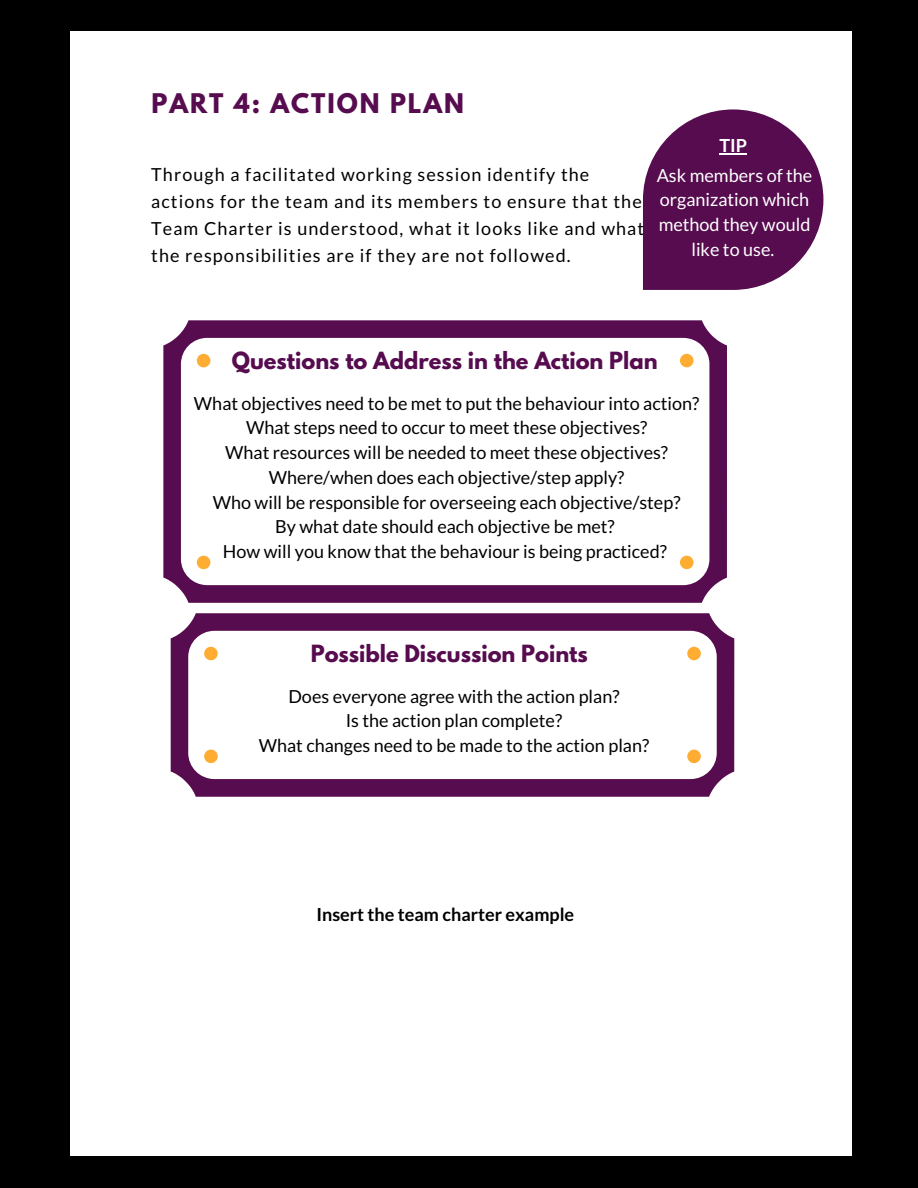
<style>
.page{position:relative;width:918px;height:1188px;background:#000}
.page>*{position:absolute;margin:0;border:0;box-sizing:border-box;transform-origin:0 0}
.t1{font:700 24px "League Spartan";letter-spacing:.08em;color:#560c4f}
.t2{font:700 21px "League Spartan";color:#560c4f}
.t3{font:18px "Lato";color:#000}
.t4{font:18px/27px "Lato";letter-spacing:.06em;color:#000}
.t5{font:18px/24.8px "Lato";color:#fff;text-align:center}
.t6{font:700 18px "Lato";color:#000}
.t7{font:700 18px "Lato";color:#fff}
</style>
<div class="page">
<div style="left:71px;top:31px;width:780px;height:1125px;background:#fff"></div>
<svg style="left:171px;top:613px;width:563px;height:184px"></svg>
<svg style="left:643px;top:109px;width:180px;height:181px"></svg>
<svg style="left:163px;top:320px;width:564px;height:283px"></svg>
<p class="t1" style="left:152px;top:91px;width:314px">PART 4: ACTION PLAN</p>
<p class="t4" style="left:151px;top:161px;width:494px">Through a facilitated working session identify the actions for the team and its members to ensure that the Team Charter is understood, what it looks like and what the responsibilities are if they are not followed.</p>
<p class="t7" style="left:719px;top:135px;width:29px">TIP</p>
<p class="t5" style="left:657px;top:162px;width:157px">Ask members of the organization which method they would like to use.</p>
<p class="t2" style="left:232px;top:350px;width:427px">Questions to Address in the Action Plan</p>
<p class="t3" style="left:194px;top:392px;width:507px">What objectives need to be met to put the behaviour into action?</p>
<p class="t3" style="left:246px;top:417px;width:403px">What steps need to occur to meet these objectives?</p>
<p class="t3" style="left:225px;top:441px;width:444px">What resources will be needed to meet these objectives?</p>
<p class="t3" style="left:269px;top:466px;width:357px">Where/when does each objective/step apply?</p>
<p class="t3" style="left:213px;top:491px;width:469px">Who will be responsible for overseeing each objective/step?</p>
<p class="t3" style="left:275px;top:516px;width:341px">By what date should each objective be met?</p>
<p class="t3" style="left:223px;top:540px;width:446px">How will you know that the behaviour is being practiced?</p>
<p class="t2" style="left:311px;top:643px;width:279px">Possible Discussion Points</p>
<p class="t3" style="left:288px;top:685px;width:333px">Does everyone agree with the action plan?</p>
<p class="t3" style="left:346px;top:710px;width:218px">Is the action plan complete?</p>
<p class="t3" style="left:259px;top:734px;width:392px">What changes need to be made to the action plan?</p>
<p class="t6" style="left:316px;top:903px;width:259px">Insert the team charter example</p>
</div>
